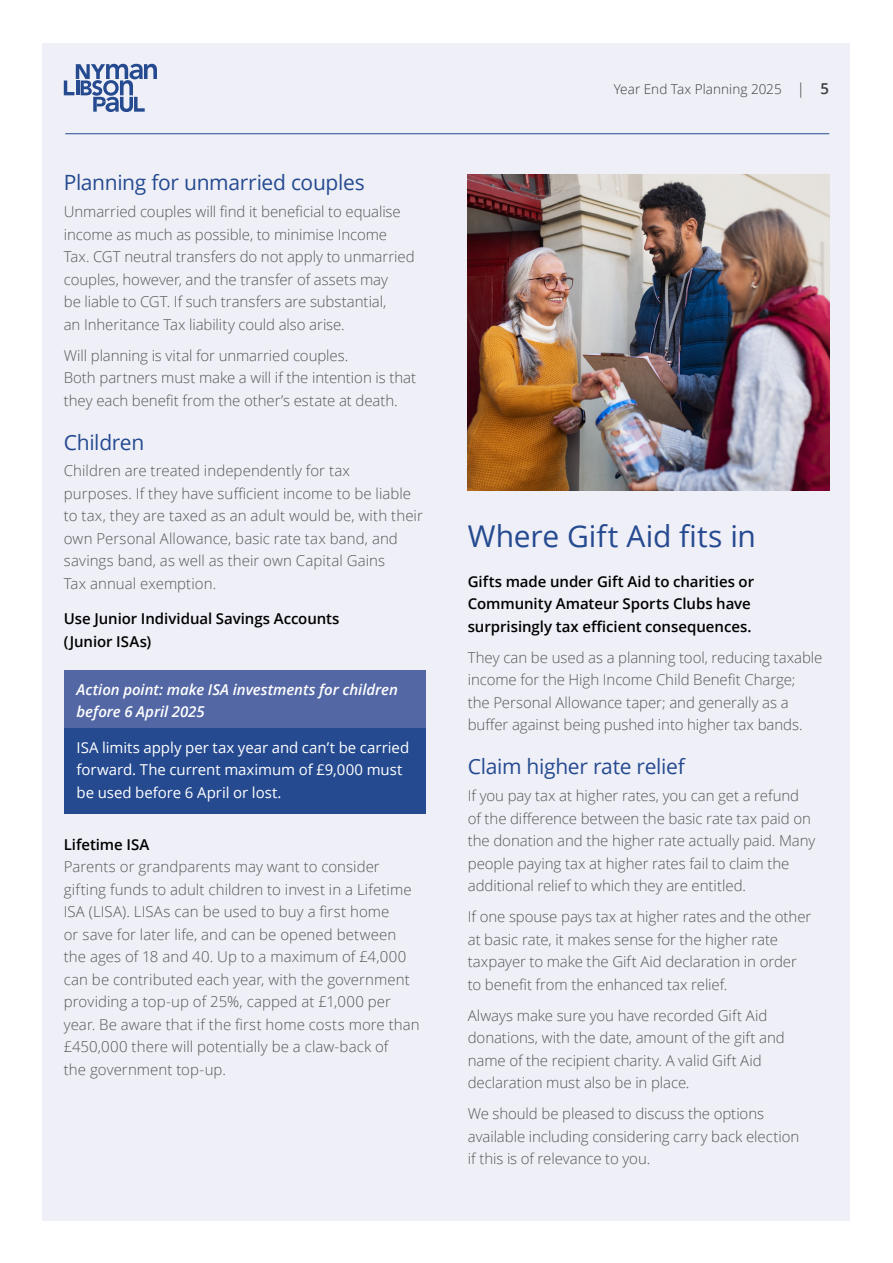
<style>
.page{position:relative;width:893px;height:1263px;background:#fff}
.page>*{position:absolute;margin:0;border:0;box-sizing:border-box;transform-origin:0 0}
.Head2{font:30px "Open Sans";color:#254a90}
.Head3{font:21px "Open Sans";letter-spacing:-.015em;color:#254a90}
.Body{font:300 15px/22.5px "Open Sans";color:#575756}
.first_para{font:600 15px/22.5px "Open Sans";letter-spacing:-.005em;color:#000}
.Action_Point_Text{font:15px/22.5px "Open Sans";letter-spacing:-.005em;color:#fff}
.Action_Point_Head{font:italic 600 15px/22.5px "Open Sans";color:#fff}
.t1{font:300 13.5px "Open Sans";letter-spacing:.005em;color:#3c3c3b}
.s1{font-size:15px}
.s2{font-weight:600;font-size:15px}
</style>
<div class="page">
<div style="left:43px;top:43px;width:807px;height:1177px;background:#eeeff7"></div>
<svg style="left:64px;top:64px;width:93px;height:48px"></svg>
<hr style="left:65px;top:133px;width:764px;height:1px;background:#254a90">
<div style="left:64px;top:670px;width:361px;height:64px;background:#5367a5"></div>
<div style="left:64px;top:728px;width:361px;height:86px;background:#254a90"></div>
<img style="left:468px;top:174px;width:361px;height:316px">
<p class="Head3" style="left:64px;top:168px;width:302px">Planning for unmarried couples</p>
<p class="Body" style="left:64px;top:200px;width:352px">Unmarried couples will find it beneficial to equalise income as much as possible, to minimise Income Tax. CGT neutral transfers do not apply to unmarried couples, however, and the transfer of assets may<br>be liable to CGT. If such transfers are substantial,<br>an Inheritance Tax liability could also arise.</p>
<p class="Body" style="left:64px;top:344px;width:354px">Will planning is vital for unmarried couples.<br>Both partners must make a will if the intention is that they each benefit from the other’s estate at death.</p>
<p class="Head3" style="left:64px;top:428px;width:82px">Children</p>
<p class="Body" style="left:64px;top:459px;width:361px">Children are treated independently for tax<br>purposes. If they have sufficient income to be liable to tax, they are taxed as an adult would be, with their own Personal Allowance, basic rate tax band, and savings band, as well as their own Capital Gains<br>Tax annual exemption.</p>
<h4 class="first_para" style="left:64px;top:607px;width:277px">Use Junior Individual Savings Accounts (Junior ISAs)</h4>
<p class="Action_Point_Head" style="left:77px;top:678px;width:323px">Action point: make ISA investments for children before 6 April 2025</p>
<p class="Action_Point_Text" style="left:77px;top:735px;width:334px">ISA limits apply per tax year and can’t be carried forward. The current maximum of £9,000 must be used before 6 April or lost.</p>
<h4 class="first_para" style="left:64px;top:833px;width:87px">Lifetime ISA</h4>
<p class="Body" style="left:64px;top:855px;width:357px">Parents or grandparents may want to consider gifting funds to adult children to invest in a Lifetime ISA (LISA). LISAs can be used to buy a first home<br>or save for later life, and can be opened between the ages of 18 and 40. Up to a maximum of £4,000 can be contributed each year, with the government providing a top-up of 25%, capped at £1,000 per year. Be aware that if the first home costs more than £450,000 there will potentially be a claw-back of<br>the government top-up.</p>
<p class="t1" style="left:614px;top:79px;width:217px">Year End Tax Planning 2025 <span class="s1">|</span> <span class="s2">5</span></p>
<p class="Head2" style="left:468px;top:516px;width:290px">Where Gift Aid fits in</p>
<p class="first_para" style="left:468px;top:570px;width:288px">Gifts made under Gift Aid to charities or<br>Community Amateur Sports Clubs have surprisingly tax efficient consequences.</p>
<p class="Body" style="left:468px;top:646px;width:356px">They can be used as a planning tool, reducing taxable income for the High Income Child Benefit Charge;<br>the Personal Allowance taper; and generally as a buffer against being pushed into higher tax bands.</p>
<p class="Head3" style="left:468px;top:752px;width:219px">Claim higher rate relief</p>
<p class="Body" style="left:468px;top:784px;width:349px">If you pay tax at higher rates, you can get a refund of the difference between the basic rate tax paid on the donation and the higher rate actually paid. Many people paying tax at higher rates fail to claim the additional relief to which they are entitled.</p>
<p class="Body" style="left:468px;top:905px;width:345px">If one spouse pays tax at higher rates and the other at basic rate, it makes sense for the higher rate taxpayer to make the Gift Aid declaration in order to benefit from the enhanced tax relief.</p>
<p class="Body" style="left:468px;top:1004px;width:319px">Always make sure you have recorded Gift Aid donations, with the date, amount of the gift and name of the recipient charity. A valid Gift Aid declaration must also be in place.</p>
<p class="Body" style="left:468px;top:1102px;width:333px">We should be pleased to discuss the options available including considering carry back election if this is of relevance to you.</p>
</div>
